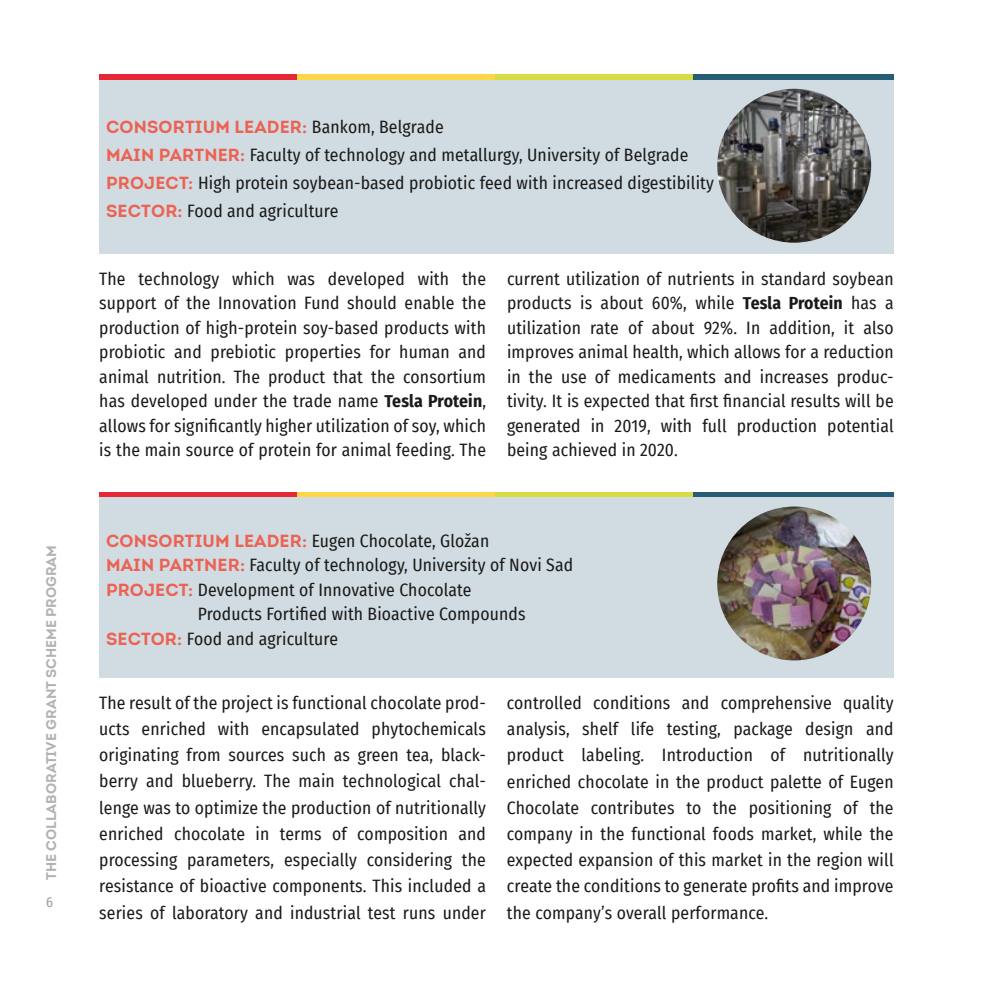
<style>
.page{position:relative;width:993px;height:993px;background:#fff}
.page>*{position:absolute;margin:0;border:0;box-sizing:border-box;transform-origin:0 0}
.t1{font:17.5px/26.2px "Fira Sans Condensed";letter-spacing:.01em;color:#1a1a18;text-align:justify}
.t2{font:700 17.5px "Intro";letter-spacing:.01em;color:#ec6253}
.t3{font:700 14px "Intro";color:#b1b2b3}
.t4{font:14px "Fira Sans Condensed";color:#9c9d9d}
.s1{font-family:"Fira Sans Condensed";font-weight:400;color:#1a1a18}
.s2{font-family:"Intro";font-weight:700;color:#ec6253}
.s3{font-weight:700}
</style>
<div class="page">
<div style="left:99px;top:74px;width:198px;height:6px;background:#e62735"></div>
<div style="left:297px;top:74px;width:198px;height:6px;background:#ffd746"></div>
<div style="left:495px;top:74px;width:198px;height:6px;background:#d6dc42"></div>
<div style="left:693px;top:74px;width:200px;height:6px;background:#275c75"></div>
<div style="left:99px;top:80px;width:794px;height:173px;background:#d1dce2"></div>
<div style="left:99px;top:492px;width:198px;height:5px;background:#e62735"></div>
<div style="left:297px;top:492px;width:198px;height:5px;background:#ffd746"></div>
<div style="left:495px;top:492px;width:198px;height:5px;background:#d6dc42"></div>
<div style="left:693px;top:492px;width:200px;height:5px;background:#275c75"></div>
<div style="left:99px;top:497px;width:794px;height:180px;background:#d1dce2"></div>
<img style="left:717px;top:89px;width:153px;height:153px;border-radius:77px">
<img style="left:717px;top:506px;width:153px;height:154px;border-radius:77px">
<p class="t3" style="left:42px;top:879px;width:336px;rotate:-90deg">THE COLLABORATIVE GRANT SCHEME PROGRAM</p>
<p class="t4" style="left:46px;top:891px;width:8px">6</p>
<p class="t2" style="left:106px;top:115px;width:339px">CONSORTIUM LEADER: <span class="s1">Bankom, Belgrade</span></p>
<p class="t1" style="left:106px;top:140px;width:609px;line-height:28px;text-align:left"><span class="s2">MAIN PARTNER:</span> Faculty of technology and metallurgy, University of Belgrade<br><span class="s2">PROJECT:</span> High protein soybean-based probiotic feed with increased digestibility<br><span class="s2">SECTOR:</span> Food and agriculture</p>
<p class="t1" style="left:99px;top:266px;width:388px;line-height:24.5px">The technology which was developed with the support of the Innovation Fund should enable the production of high-protein soy-based products with probiotic and prebiotic properties for human and animal nutrition. The product that the consortium has developed under the trade name <span class="s3">Tesla Protein</span>, allows for significantly higher utilization of soy, which is the main source of protein for animal feeding. The</p>
<p class="t1" style="left:507px;top:266px;width:388px;line-height:24.5px">current utilization of nutrients in standard soybean products is about 60%, while <span class="s3">Tesla Protein</span> has a utilization rate of about 92%. In addition, it also improves animal health, which allows for a reduction in the use of medicaments and increases produc&shy;tivity. It is expected that first financial results will be generated in 2019, with full production potential being achieved in 2020.</p>
<p class="t1" style="left:106px;top:526px;width:384px"><span class="s2">CONSORTIUM LEADER:</span> Eugen Chocolate, Gložan</p>
<p class="t1" style="left:106px;top:551px;width:468px"><span class="s2">MAIN PARTNER:</span> Faculty of technology, University of Novi Sad</p>
<p class="t1" style="left:106px;top:575px;width:367px"><span class="s2">PROJECT:</span> Development of Innovative Chocolate</p>
<p class="t1" style="left:198px;top:600px;width:329px">Products Fortified with Bioactive Compounds</p>
<p class="t1" style="left:106px;top:624px;width:233px"><span class="s2">SECTOR:</span> Food and agriculture</p>
<p class="t1" style="left:99px;top:688px;width:388px">The result of the project is functional chocolate prod&shy;ucts enriched with encapsulated phytochemicals originating from sources such as green tea, black&shy;berry and blueberry. The main technological chal&shy;lenge was to optimize the production of nutritionally enriched chocolate in terms of composition and processing parameters, especially considering the resistance of bioactive components. This included a series of laboratory and industrial test runs under</p>
<p class="t1" style="left:506px;top:689px;width:388px">controlled conditions and comprehensive quality analysis, shelf life testing, package design and product labeling. Introduction of nutritionally enriched chocolate in the product palette of Eugen Chocolate contributes to the positioning of the company in the functional foods market, while the expected expansion of this market in the region will create the conditions to generate profits and improve the company’s overall performance.</p>
</div>
